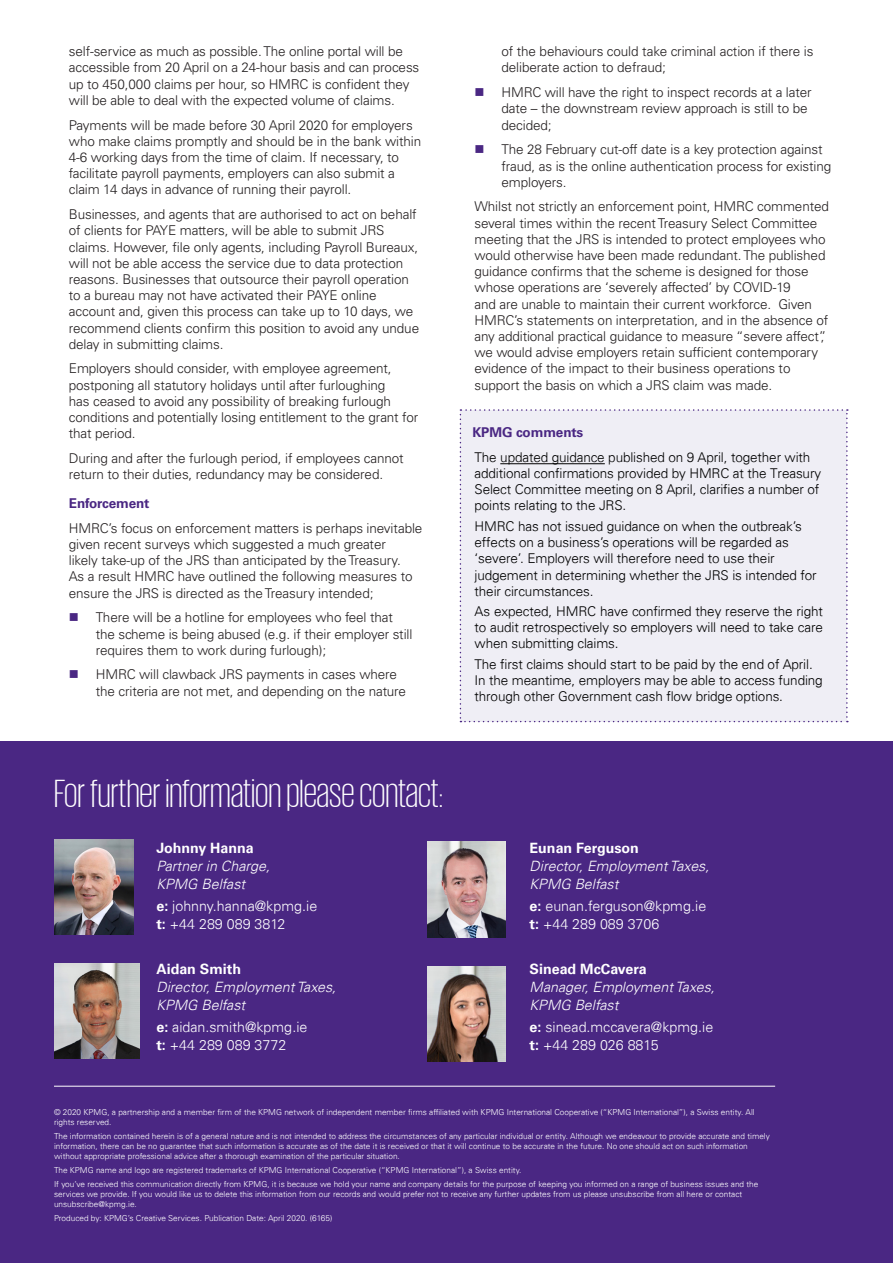
<style>
.page{position:relative;width:893px;height:1263px;background:#fff}
.page>*{position:absolute;margin:0;border:0;box-sizing:border-box;transform-origin:0 0}
.t1{font:300 40.5px "KPMG";color:#fff}
.t2{font:300 14.25px/18px "Univers 45";color:#fff}
.t3{font:italic 300 14.25px/18px "Univers 45";color:#fff}
.t4{font:700 14.25px "Univers 65";color:#fff}
.t5{font:300 13.5px/16.2px "Univers LT Std";letter-spacing:-.01em;color:#231f20}
.t6{font:300 13.5px/16.2px "Univers 45";letter-spacing:-.01em;color:#000}
.t7{font:700 13.5px "Univers LT Std";letter-spacing:-.01em;color:#4a2783}
.t8{font:300 8.25px/9.9px "Univers 45";color:#fff}
.s1{font-family:"Univers 65";font-weight:700}
</style>
<div class="page">
<div style="left:460px;top:409px;width:388px;height:313px;background:#efeef5"></div>
<div style="left:0;top:741px;width:893px;height:522px;background:#4a2783"></div>
<img style="left:55px;top:839px;width:78px;height:96px">
<img style="left:427px;top:842px;width:79px;height:95px">
<img style="left:427px;top:966px;width:79px;height:95px">
<hr style="left:54px;top:1086px;width:721px;height:1px;background:#fff">
<img style="left:55px;top:963px;width:84px;height:95px">
<hr style="left:500px;top:463px;width:105px;height:1px;background:#000">
<p class="t5" style="left:69px;top:43px;width:352px">self-service as much as possible. The online portal will be accessible from 20 April on a 24-hour basis and can process up to 450,000 claims per hour, so HMRC is confident they will be able to deal with the expected volume of claims.</p>
<p class="t5" style="left:69px;top:117px;width:354px">Payments will be made before 30 April 2020 for employers who make claims promptly and should be in the bank within 4-6 working days from the time of claim. If necessary, to facilitate payroll payments, employers can also submit a claim 14 days in advance of running their payroll.</p>
<p class="t5" style="left:69px;top:206px;width:352px">Businesses, and agents that are authorised to act on behalf of clients for PAYE matters, will be able to submit JRS claims. However, file only agents, including Payroll Bureaux, will not be able access the service due to data protection reasons. Businesses that outsource their payroll operation to a bureau may not have activated their PAYE online account and, given this process can take up to 10 days, we recommend clients confirm this position to avoid any undue delay in submitting claims.</p>
<p class="t5" style="left:69px;top:361px;width:351px">Employers should consider, with employee agreement, postponing all statutory holidays until after furloughing<br>has ceased to avoid any possibility of breaking furlough conditions and potentially losing entitlement to the grant for that period.</p>
<p class="t5" style="left:69px;top:450px;width:336px">During and after the furlough period, if employees cannot return to their duties, redundancy may be considered.</p>
<p class="t7" style="left:69px;top:495px;width:82px">Enforcement</p>
<p class="t5" style="left:69px;top:520px;width:355px">HMRC’s focus on enforcement matters is perhaps inevitable given recent surveys which suggested a much greater<br>likely take-up of the JRS than anticipated by the Treasury.<br>As a result HMRC have outlined the following measures to ensure the JRS is directed as the Treasury intended;</p>
<p class="t5" style="left:96px;top:609px;width:318px">There will be a hotline for employees who feel that the scheme is being abused (e.g. if their employer still requires them to work during furlough);</p>
<p class="t5" style="left:96px;top:666px;width:312px">HMRC will clawback JRS payments in cases where the criteria are not met, and depending on the nature</p>
<h1 class="t1" style="left:54px;top:774px;width:391px">For further information please contact:</h1>
<p class="t4" style="left:156px;top:839px;width:99px">Johnny Hanna</p>
<p class="t3" style="left:156px;top:856px;width:115px">Partner in Charge,<br>KPMG Belfast</p>
<p class="t2" style="left:156px;top:897px;width:162px"><span class="s1">e:</span> johnny.hanna@kpmg.ie <span class="s1">t:</span> +44 289 089 3812</p>
<p class="t4" style="left:156px;top:960px;width:86px">Aidan Smith</p>
<p class="t3" style="left:156px;top:977px;width:181px">Director, Employment Taxes,<br>KPMG Belfast</p>
<p class="t2" style="left:156px;top:1018px;width:153px"><span class="s1">e:</span> aidan.smith@kpmg.ie <span class="s1">t:</span> +44 289 089 3772</p>
<p class="t5" style="left:502px;top:43px;width:313px">of the behaviours could take criminal action if there is deliberate action to defraud;</p>
<p class="t5" style="left:502px;top:84px;width:312px">HMRC will have the right to inspect records at a later date – the downstream review approach is still to be decided;</p>
<p class="t5" style="left:502px;top:141px;width:331px">The 28 February cut-off date is a key protection against fraud, as is the online authentication process for existing employers.</p>
<p class="t5" style="left:475px;top:199px;width:356px">Whilst not strictly an enforcement point, HMRC commented several times within the recent Treasury Select Committee meeting that the JRS is intended to protect employees who would otherwise have been made redundant. The published guidance confirms that the scheme is designed for those whose operations are ‘severely affected’ by COVID-19<br>and are unable to maintain their current workforce. Given HMRC’s statements on interpretation, and in the absence of any additional practical guidance to measure “severe affect”, we would advise employers retain sufficient contemporary evidence of the impact to their business operations to support the basis on which a JRS claim was made.</p>
<p class="t7" style="left:472px;top:425px;width:112px">KPMG comments</p>
<p class="t6" style="left:475px;top:449px;width:348px">The updated guidance published on 9 April, together with additional confirmations provided by HMRC at the Treasury Select Committee meeting on 8 April, clarifies a number of points relating to the JRS.</p>
<p class="t6" style="left:475px;top:517px;width:344px">HMRC has not issued guidance on when the outbreak’s effects on a business’s operations will be regarded as ‘severe’. Employers will therefore need to use their judgement in determining whether the JRS is intended for their circumstances.</p>
<p class="t6" style="left:475px;top:603px;width:350px;text-align:justify">As expected, HMRC have confirmed they reserve the right to audit retrospectively so employers will need to take care when submitting claims.</p>
<p class="t6" style="left:475px;top:656px;width:350px">The first claims should start to be paid by the end of April.<br>In the meantime, employers may be able to access funding through other Government cash flow bridge options.</p>
<p class="t4" style="left:530px;top:839px;width:111px">Eunan Ferguson</p>
<p class="t3" style="left:530px;top:856px;width:181px">Director, Employment Taxes,<br>KPMG Belfast</p>
<p class="t2" style="left:530px;top:897px;width:178px"><span class="s1">e:</span> eunan.ferguson@kpmg.ie <span class="s1">t:</span> +44 289 089 3706</p>
<p class="t4" style="left:530px;top:960px;width:119px">Sinead McCavera</p>
<p class="t3" style="left:530px;top:977px;width:187px">Manager, Employment Taxes,<br>KPMG Belfast</p>
<p class="t2" style="left:530px;top:1018px;width:185px"><span class="s1">e:</span> sinead.mccavera@kpmg.ie <span class="s1">t:</span> +44 289 026 8815</p>
<p class="t8" style="left:54px;top:1107px;width:702px">© 2020 KPMG, a partnership and a member firm of the KPMG network of independent member firms affiliated with KPMG International Cooperative (“KPMG International”), a Swiss entity. All rights reserved.</p>
<p class="t8" style="left:54px;top:1131px;width:717px">The information contained herein is of a general nature and is not intended to address the circumstances of any particular individual or entity. Although we endeavour to provide accurate and timely information, there can be no guarantee that such information is accurate as of the date it is received or that it will continue to be accurate in the future. No one should act on such information without appropriate professional advice after a thorough examination of the particular situation.</p>
<p class="t8" style="left:54px;top:1163px;width:706px;line-height:14.1px">The KPMG name and logo are registered trademarks of KPMG International Cooperative (“KPMG International”), a Swiss entity.<br>If you’ve received this communication directly from KPMG, it is because we hold your name and company details for the purpose of keeping you informed on a range of business issues and the</p>
<p class="t8" style="left:54px;top:1189px;width:690px">services we provide. If you would like us to delete this information from our records and would prefer not to receive any further updates from us please unsubscribe from all here or contact unsubscribe@kpmg.ie.</p>
<p class="t8" style="left:54px;top:1213px;width:280px">Produced by: KPMG’s Creative Services. Publication Date: April 2020. (6165)</p>
</div>
